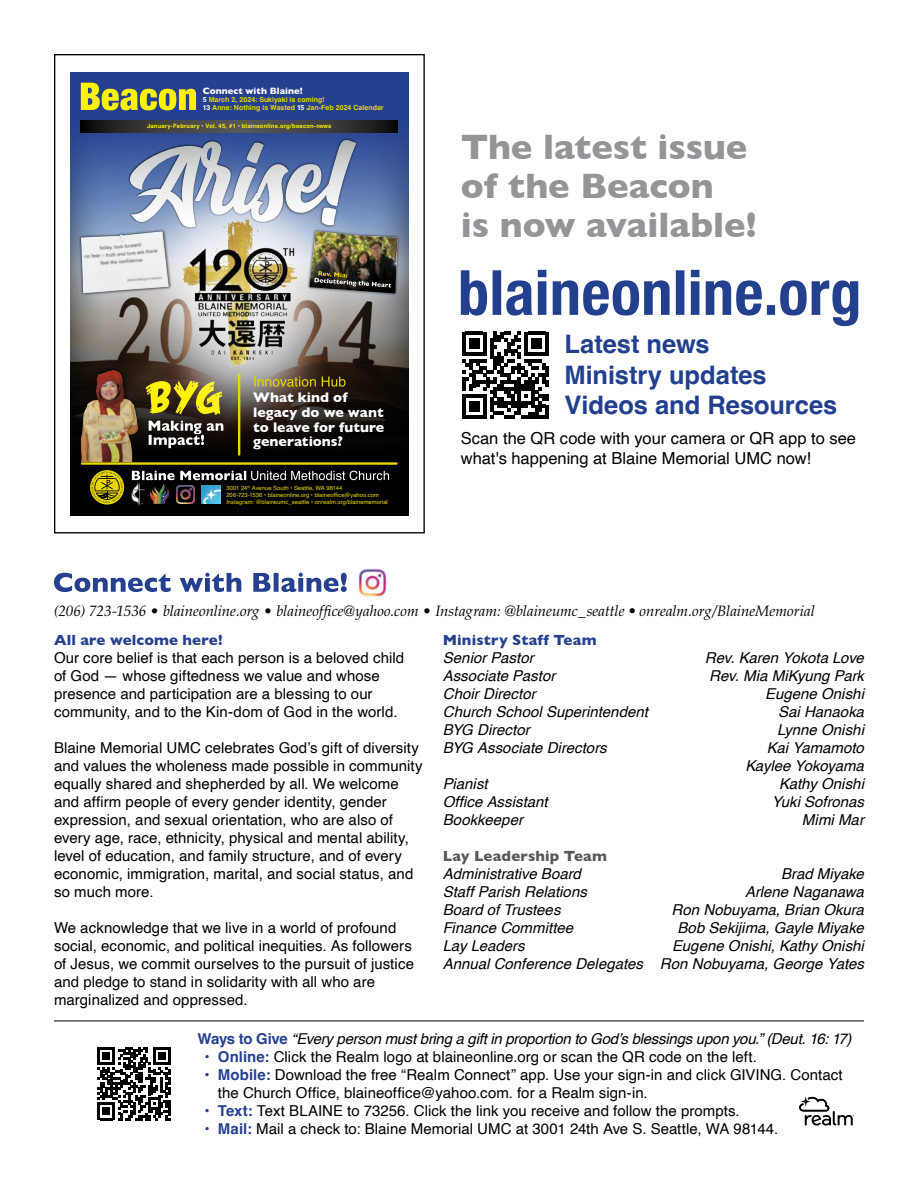
<style>
.page{position:relative;width:918px;height:1188px;background:#fff}
.page>*{position:absolute;margin:0;border:0;box-sizing:border-box;transform-origin:0 0}
.t1{font:700 36px/39px "Gill Sans";color:#939598}
.t2{font:700 25.5px/30.6px "Helvetica";letter-spacing:-.005em;color:#23408f}
.t3{font:16.5px/19.8px "Helvetica";color:#000}
.t4{font:15px/18px "Helvetica";letter-spacing:.005em;color:#000}
.t5{font:italic 15px/18px "Helvetica";color:#000;text-align:right}
.t6{font:italic 15px "Palatino LT Std";color:#000}
.t7{font:700 15px "Gill Sans";letter-spacing:.01em;color:#25408f}
.t8{font:700 15px "Gill Sans";letter-spacing:.01em;color:#58595b}
.t9{font:700 14.1px/14.7px "Gill Sans";color:#fff}
.t10{font:700 9.45px "Gill Sans";color:#fff}
.t11{font:700 7.05px/8.2px "Helvetica";color:#e9d800}
.t12{font:5.85px/7.1px "Helvetica";letter-spacing:.005em;color:#e9d800}
.t13{font:700 5.85px "Helvetica";letter-spacing:.03em;color:#fff200}
.s1{color:#fff}
.s2{font-style:normal}
.s3{font-weight:700;font-style:normal;color:#25408f}
.s4{font-weight:700;color:#25408f}
</style>
<div class="page">
<svg style="left:54px;top:573px;width:293px;height:19px"></svg>
<img style="left:358px;top:568px;width:29px;height:29px">
<svg style="left:799px;top:1096px;width:55px;height:30px"></svg>
<hr style="left:54px;top:1021px;width:810px;height:1px;background:#000">
<svg style="left:98px;top:1047px;width:73px;height:73px"></svg>
<svg style="left:70px;top:341px;width:338px;height:175px;fill:#000"></svg>
<svg style="left:70px;top:72px;width:338px;height:269px;fill:#29428f"></svg>
<div style="left:90px;top:470px;width:34px;height:35px;border:2px solid #e9d800;border-radius:50%"></div>
<img style="left:176px;top:486px;width:19px;height:18px">
<img style="left:202px;top:486px;width:18px;height:18px">
<img style="left:151px;top:484px;width:18px;height:20px">
<svg style="left:81px;top:83px;width:115px;height:27px"></svg>
<img style="left:129px;top:482px;width:18px;height:24px">
<svg style="left:132px;top:471px;width:257px;height:9px"></svg>
<div style="left:78px;top:367px;width:63px;height:98px;background:#000;opacity:.75"></div>
<img style="left:81px;top:370px;width:57px;height:92px">
<hr style="left:82px;top:462px;width:315px;height:3px;background:#e9d800">
<svg style="left:149px;top:433px;width:74px;height:15px"></svg>
<svg style="left:81px;top:121px;width:317px;height:12px"></svg>
<div style="left:126px;top:155px;width:230px;height:278px;background:#fff;opacity:.75"></div>
<img style="left:178px;top:293px;width:127px;height:88px">
<svg style="left:91px;top:471px;width:32px;height:32px"></svg>
<div style="left:78px;top:229px;width:94px;height:67px;background:#000;opacity:.75"></div>
<img style="left:81px;top:231px;width:43px;height:62px">
<div style="left:307px;top:229px;width:93px;height:67px;background:#000;opacity:.75"></div>
<hr style="left:238px;top:374px;width:2px;height:81px;background:#e9d800">
<svg style="left:254px;top:377px;width:92px;height:10px"></svg>
<div style="left:283px;top:137px;width:76px;height:91px;background:#000;opacity:.75"></div>
<img style="left:124px;top:140px;width:274px;height:153px">
<svg style="left:462px;top:332px;width:87px;height:87px"></svg>
<svg style="left:461px;top:270px;width:397px;height:56px"></svg>
<p class="t10" style="left:203px;top:83px;width:101px">Connect with Blaine!</p>
<p class="t11" style="left:203px;top:96px;width:182px"><span class="s1">5</span> March 2, 2024: Sukiyaki is coming!<br><span class="s1">13</span> Anne: Nothing is Wasted <span class="s1">15</span> Jan-Feb 2024 Calendar</p>
<p class="t13" style="left:147px;top:123px;width:186px">January-February <span class="s1">•</span> Vol. 45, #1 <span class="s1">•</span> blaineonline.org/beacon-news</p>
<p class="t9" style="left:253px;top:390px;width:133px">What kind of legacy do we want to leave for future generations?</p>
<p class="t12" style="left:226px;top:485px;width:163px">3001 24<sup>th</sup> Avenue South • Seattle, WA 98144<br>206-723-1536 • blaineonline.org • blaineoffice@yahoo.com<br>Instagram: @blaineumc_seattle • onrealm.org/blainememorial</p>
<h1 class="t1" style="left:461px;top:126px;width:297px">The latest issue of the Beacon<br>is now available!</h1>
<h2 class="t2" style="left:565px;top:332px;width:274px">Latest news<br>Ministry updates<br>Videos and Resources</h2>
<p class="t3" style="left:461px;top:429px;width:397px">Scan the QR code with your camera or QR app to see what's happening at Blaine Memorial UMC now!</p>
<p class="t6" style="left:54px;top:603px;width:762px">(206) 723-1536 <span class="s2">•</span> blaineonline.org <span class="s2">•</span> blaineoffice@yahoo.com <span class="s2">•</span> Instagram: @blaineumc_seattle • onrealm.org/BlaineMemorial</p>
<p class="t7" style="left:54px;top:628px;width:170px">All are welcome here!</p>
<p class="t4" style="left:54px;top:649px;width:352px">Our core belief is that each person is a beloved child of God — whose giftedness we value and whose presence and participation are a blessing to our community, and to the Kin-dom of God in the world.</p>
<p class="t4" style="left:54px;top:739px;width:370px">Blaine Memorial UMC celebrates God’s gift of diversity and values the wholeness made possible in community equally shared and shepherded by all. We welcome and affirm people of every gender identity, gender expression, and sexual orientation, who are also of every age, race, ethnicity, physical and mental ability, level of education, and family structure, and of every economic, immigration, marital, and social status, and so much more.</p>
<p class="t4" style="left:54px;top:919px;width:362px">We acknowledge that we live in a world of profound social, economic, and political inequities. As followers of Jesus, we commit ourselves to the pursuit of justice and pledge to stand in solidarity with all who are marginalized and oppressed.</p>
<p class="t5" style="left:198px;top:1030px;width:655px"><span class="s3">Ways to Give</span> “Every person must bring a gift in proportion to God’s blessings upon you.” (Deut. 16: 17)</p>
<p class="t4" style="left:204px;top:1048px;width:554px"><span class="s4">• Online:</span> Click the Realm logo at blaineonline.org or scan the QR code on the left.</p>
<p class="t4" style="left:218px;top:1066px;width:626px;text-indent:-14px"><span class="s4">• Mobile:</span> Download the free “Realm Connect” app. Use your sign-in and click GIVING. Contact the Church Office, blaineoffice@yahoo.com. for a Realm sign-in.</p>
<p class="t4" style="left:204px;top:1102px;width:537px"><span class="s4">• Text:</span> Text BLAINE to 73256. Click the link you receive and follow the prompts.</p>
<p class="t4" style="left:204px;top:1120px;width:575px"><span class="s4">• Mail:</span> Mail a check to: Blaine Memorial UMC at 3001 24th Ave S. Seattle, WA 98144.</p>
<p class="t7" style="left:443px;top:628px;width:155px">Ministry Staff Team</p>
<p class="t5" style="left:443px;top:649px;width:92px">Senior Pastor</p>
<p class="t5" style="left:705px;top:649px;width:161px">Rev. Karen Yokota Love</p>
<p class="t5" style="left:443px;top:667px;width:114px">Associate Pastor</p>
<p class="t5" style="left:709px;top:667px;width:156px">Rev. Mia MiKyung Park</p>
<p class="t5" style="left:443px;top:685px;width:94px">Choir Director</p>
<p class="t5" style="left:765px;top:685px;width:100px">Eugene Onishi</p>
<p class="t5" style="left:443px;top:703px;width:207px">Church School Superintendent</p>
<p class="t5" style="left:778px;top:703px;width:87px">Sai Hanaoka</p>
<p class="t5" style="left:443px;top:721px;width:89px">BYG Director</p>
<p class="t5" style="left:777px;top:721px;width:88px">Lynne Onishi</p>
<p class="t5" style="left:443px;top:739px;width:165px">BYG Associate Directors</p>
<p class="t5" style="left:745px;top:739px;width:120px">Kai Yamamoto<br>Kaylee Yokoyama</p>
<p class="t5" style="left:443px;top:775px;width:46px">Pianist</p>
<p class="t5" style="left:779px;top:775px;width:86px">Kathy Onishi</p>
<p class="t5" style="left:443px;top:793px;width:106px">Office Assistant</p>
<p class="t5" style="left:772px;top:793px;width:94px">Yuki Sofronas</p>
<p class="t5" style="left:443px;top:811px;width:82px">Bookkeeper</p>
<p class="t5" style="left:802px;top:811px;width:64px">Mimi Mar</p>
<p class="t8" style="left:443px;top:844px;width:166px">Lay Leadership Team</p>
<p class="t5" style="left:443px;top:865px;width:140px">Administrative Board</p>
<p class="t5" style="left:781px;top:865px;width:84px">Brad Miyake</p>
<p class="t5" style="left:443px;top:883px;width:146px">Staff Parish Relations</p>
<p class="t5" style="left:745px;top:883px;width:120px">Arlene Naganawa</p>
<p class="t5" style="left:443px;top:901px;width:119px">Board of Trustees</p>
<p class="t5" style="left:672px;top:901px;width:194px">Ron Nobuyama, Brian Okura</p>
<p class="t5" style="left:443px;top:919px;width:132px">Finance Committee</p>
<p class="t5" style="left:677px;top:919px;width:188px">Bob Sekijima, Gayle Miyake</p>
<p class="t5" style="left:443px;top:937px;width:83px">Lay Leaders</p>
<p class="t5" style="left:443px;top:937px;width:423px">Eugene Onishi, Kathy Onishi<br>Annual Conference Delegates Ron Nobuyama, George Yates</p>
</div>
